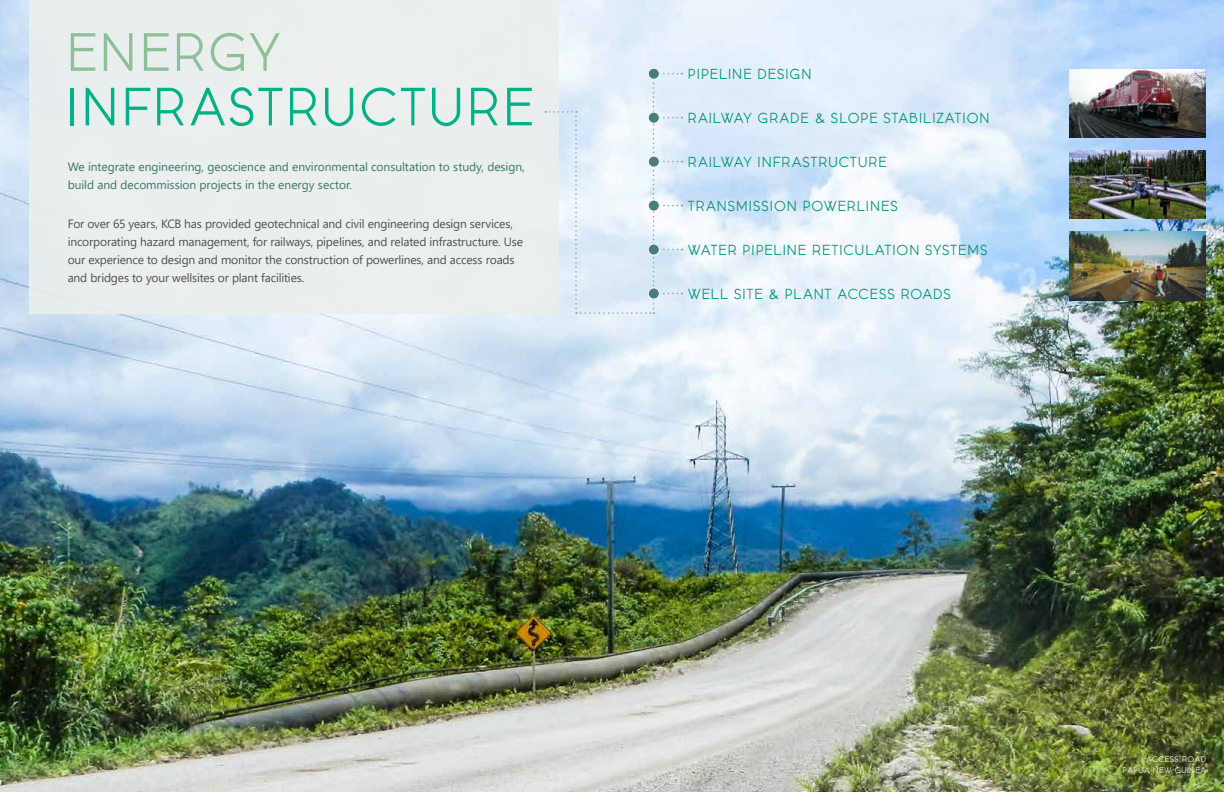
<style>
.page{position:relative;width:1224px;height:792px;background:#fff}
.page>*{position:absolute;margin:0;border:0;box-sizing:border-box;transform-origin:0 0}
.t1{font:59px "Wilmina";letter-spacing:.045em;color:#00b185}
.t2{font:59px "Wilmina";letter-spacing:.04em;color:#8fbf99}
.t3{font:16px "Wilmina";letter-spacing:.055em;color:#00926e}
.t4{font:12px/18px "Segoe UI";letter-spacing:-.015em;color:#4f4f51}
.t5{font:12px/18px "Segoe UI";letter-spacing:-.005em;color:#397667}
.t6{font:9px/10.8px "Wilmina";letter-spacing:.05em;color:#fff;text-align:right}
.s1{font-family:"Century Gothic";font-size:14px}
</style>
<div class="page">
<img style="left:0;top:0;width:1224px;height:792px">
<div style="left:29px;top:0;width:530px;height:314px;background:#ebefed"></div>
<img style="left:1070px;top:69px;width:136px;height:69px">
<img style="left:1070px;top:150px;width:136px;height:69px">
<img style="left:1070px;top:231px;width:136px;height:69px">
<svg style="left:545px;top:73px;width:137px;height:241px"></svg>
<div style="left:648px;top:68px;width:11px;height:11px;background:#4a7d7f;border-radius:50%"></div>
<div style="left:648px;top:68px;width:12px;height:12px;border:1px solid #fff;border-radius:50%"></div>
<h1 class="t2" style="left:67px;top:14px;width:216px">ENERGY</h1>
<h1 class="t1" style="left:67px;top:69px;width:469px">INFRASTRUCTURE</h1>
<p class="t5" style="left:68px;top:157px;width:459px">We integrate engineering, geoscience and environmental consultation to study, design, build and decommission projects in the energy sector.</p>
<p class="t4" style="left:68px;top:213px;width:457px">For over 65 years, KCB has provided geotechnical and civil engineering design services, incorporating hazard management, for railways, pipelines, and related infrastructure. Use our experience to design and monitor the construction of powerlines, and access roads and bridges to your wellsites or plant facilities.</p>
<h2 class="t3" style="left:688px;top:63px;width:125px">PIPELINE DESIGN</h2>
<h2 class="t3" style="left:688px;top:107px;width:303px">RAILWAY GRADE <span class="s1">&amp;</span> SLOPE STABILIZATION</h2>
<h2 class="t3" style="left:688px;top:151px;width:200px">RAILWAY INFRASTRUCTURE</h2>
<h2 class="t3" style="left:688px;top:195px;width:211px">TRANSMISSION POWERLINES</h2>
<h2 class="t3" style="left:688px;top:239px;width:301px">WATER PIPELINE RETICULATION SYSTEMS</h2>
<h2 class="t3" style="left:688px;top:283px;width:265px">WELL SITE <span class="s1">&amp;</span> PLANT ACCESS ROADS</h2>
<p class="t6" style="left:1123px;top:754px;width:85px">ACCESS ROAD<br>PAPUA NEW GUINEA</p>
</div>
